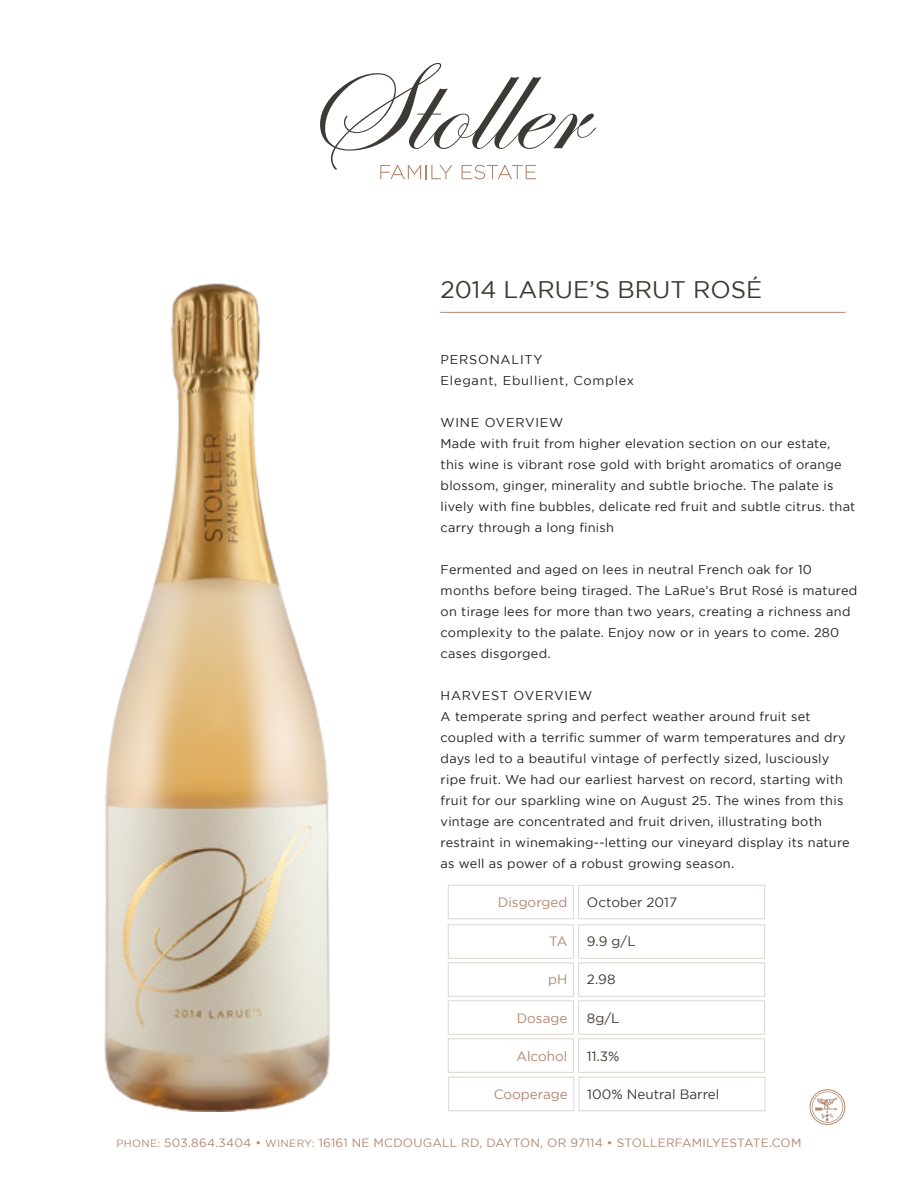
<style>
.page{position:relative;width:918px;height:1188px;background:#fff}
.page>*{position:absolute;margin:0;border:0;box-sizing:border-box;transform-origin:0 0}
.Wine_Name_Header_Blk{font:24px "Gotham";color:#3d3934}
.Wine_Info_Chart_BLAC{font:13.5px "Gotham";color:#3d3934}
.Wine_Info_Chart_GOLD{font:13.5px "Gotham";color:#b2876f}
.Body_Copy{font:12.75px/21px "Gotham";letter-spacing:.02em;color:#231f20}
.Body_Copy-2{font:12.75px "Gotham";letter-spacing:.06em;color:#231f20}
.Contact_Info_Text{font:12px "Gotham";letter-spacing:.02em;color:#b2876f}
.s1{font-size:10.5px}
</style>
<div class="page">
<svg style="left:320px;top:63px;width:276px;height:116px"></svg>
<svg style="left:810px;top:1089px;width:35px;height:36px"></svg>
<hr style="left:440px;top:312px;width:405px;height:1px;background:#b2876f">
<div style="left:448px;top:885px;width:126px;height:34px;border:1px solid #ded6d1"></div>
<div style="left:578px;top:885px;width:187px;height:34px;border:1px solid #ded6d1"></div>
<div style="left:448px;top:962px;width:126px;height:35px;border:1px solid #ded6d1"></div>
<div style="left:578px;top:962px;width:187px;height:35px;border:1px solid #ded6d1"></div>
<div style="left:448px;top:1000px;width:126px;height:35px;border:1px solid #ded6d1"></div>
<div style="left:578px;top:1000px;width:187px;height:35px;border:1px solid #ded6d1"></div>
<div style="left:448px;top:924px;width:126px;height:35px;border:1px solid #ded6d1"></div>
<div style="left:578px;top:924px;width:187px;height:35px;border:1px solid #ded6d1"></div>
<div style="left:448px;top:1038px;width:126px;height:35px;border:1px solid #ded6d1"></div>
<div style="left:578px;top:1038px;width:187px;height:35px;border:1px solid #ded6d1"></div>
<img style="left:104px;top:283px;width:226px;height:828px">
<div style="left:448px;top:1077px;width:126px;height:34px;border:1px solid #ded6d1"></div>
<div style="left:579px;top:1077px;width:186px;height:34px;border:1px solid #ded6d1"></div>
<p class="Wine_Name_Header_Blk" style="left:440px;top:276px;width:323px">2014 LARUE’S BRUT ROSÉ</p>
<p class="Body_Copy-2" style="left:441px;top:352px;width:104px">PERSONALITY</p>
<p class="Body_Copy-2" style="left:441px;top:373px;width:195px">Elegant, Ebullient, Complex</p>
<p class="Body_Copy-2" style="left:441px;top:415px;width:124px">WINE OVERVIEW</p>
<p class="Body_Copy" style="left:441px;top:432px;width:416px">Made with fruit from higher elevation section on our estate, this wine is vibrant rose gold with bright aromatics of orange blossom, ginger, minerality and subtle brioche. The palate is lively with fine bubbles, delicate red fruit and subtle citrus. that carry through a long finish</p>
<p class="Body_Copy" style="left:441px;top:558px;width:418px">Fermented and aged on lees in neutral French oak for 10 months before being tiraged. The LaRue’s Brut Rosé is matured on tirage lees for more than two years, creating a richness and complexity to the palate. Enjoy now or in years to come. 280 cases disgorged.</p>
<p class="Body_Copy-2" style="left:441px;top:688px;width:153px">HARVEST OVERVIEW</p>
<p class="Body_Copy" style="left:441px;top:705px;width:411px">A temperate spring and perfect weather around fruit set coupled with a terrific summer of warm temperatures and dry days led to a beautiful vintage of perfectly sized, lusciously ripe fruit. We had our earliest harvest on record, starting with fruit for our sparkling wine on August 25. The wines from this vintage are concentrated and fruit driven, illustrating both restraint in winemaking--letting our vineyard display its nature as well as power of a robust growing season.</p>
<p class="Wine_Info_Chart_GOLD" style="left:498px;top:895px;width:71px">Disgorged</p>
<p class="Wine_Info_Chart_BLAC" style="left:587px;top:895px;width:92px">October 2017</p>
<p class="Wine_Info_Chart_GOLD" style="left:549px;top:934px;width:20px">TA</p>
<p class="Wine_Info_Chart_BLAC" style="left:587px;top:934px;width:50px">9.9 g/L</p>
<p class="Wine_Info_Chart_GOLD" style="left:548px;top:972px;width:21px">pH</p>
<p class="Wine_Info_Chart_BLAC" style="left:587px;top:972px;width:30px">2.98</p>
<p class="Wine_Info_Chart_GOLD" style="left:517px;top:1010px;width:52px">Dosage</p>
<p class="Wine_Info_Chart_BLAC" style="left:587px;top:1010px;width:34px">8g/L</p>
<p class="Wine_Info_Chart_GOLD" style="left:516px;top:1048px;width:53px">Alcohol</p>
<p class="Wine_Info_Chart_BLAC" style="left:587px;top:1048px;width:34px">11.3%</p>
<p class="Wine_Info_Chart_GOLD" style="left:494px;top:1087px;width:76px">Cooperage</p>
<p class="Wine_Info_Chart_BLAC" style="left:587px;top:1087px;width:134px">100% Neutral Barrel</p>
<p class="Contact_Info_Text" style="left:117px;top:1136px;width:686px"><span class="s1">PHONE:</span> 503.864.3404 • <span class="s1">WINERY:</span> 16161 NE MCDOUGALL RD, DAYTON, OR 97114 • STOLLERFAMILYESTATE.COM</p>
</div>
